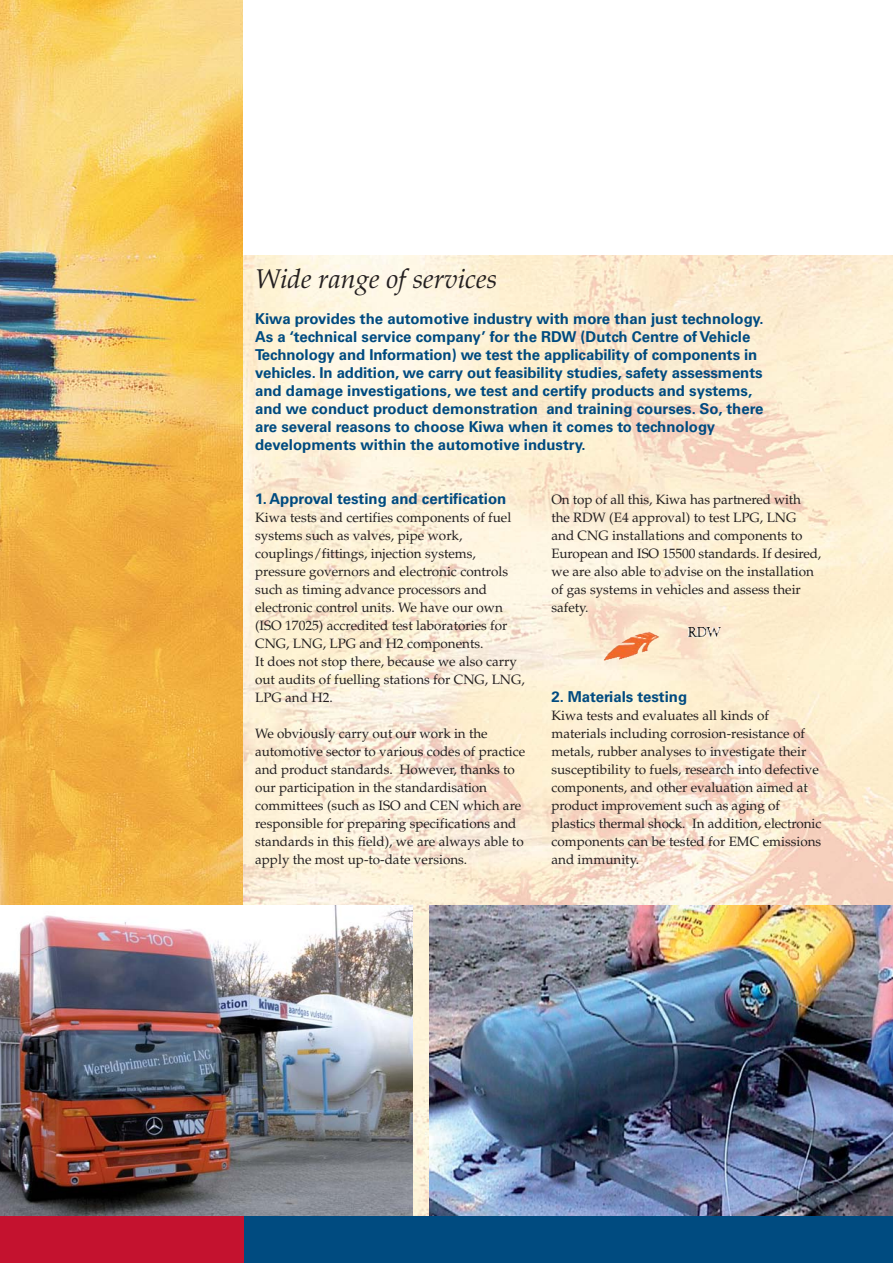
<style>
.page{position:relative;width:893px;height:1263px;background:#fff}
.page>*{position:absolute;margin:0;border:0;box-sizing:border-box;transform-origin:0 0}
.t1{font:italic 27px "Palatino";color:#231f20}
.t2{font:700 15px/18px "Univers";color:#004b80}
.t3{font:13.5px/18px "Palatino";color:#231f20}
</style>
<div class="page">
<img style="left:242px;top:255px;width:651px;height:961px">
<img style="left:0;top:0;width:242px;height:905px">
<img style="left:0;top:906px;width:412px;height:310px">
<div style="left:0;top:1216px;width:255px;height:47px;background:#c4122f"></div>
<img style="left:429px;top:906px;width:464px;height:310px">
<div style="left:244px;top:1216px;width:649px;height:47px;background:#004b80"></div>
<img style="left:604px;top:627px;width:117px;height:33px">
<h1 class="t1" style="left:255px;top:268px;width:244px">Wide range of services</h1>
<p class="t2" style="left:255px;top:311px;width:510px">Kiwa provides the automotive industry with more than just technology.<br>As a ‘technical service company’ for the RDW (Dutch Centre of Vehicle Technology and Information) we test the applicability of components in vehicles. In addition, we carry out feasibility studies, safety assessments and damage investigations, we test and certify products and systems, and we conduct product demonstration and training courses. So, there are several reasons to choose Kiwa when it comes to technology developments within the automotive industry.</p>
<p class="t2" style="left:255px;top:491px;width:253px">1. Approval testing and certification</p>
<p class="t3" style="left:255px;top:510px;width:271px">Kiwa tests and certifies components of fuel systems such as valves, pipe work, couplings/fittings, injection systems, pressure governors and electronic controls such as timing advance processors and electronic control units. We have our own (ISO 17025) accredited test laboratories for CNG, LNG, LPG and H2 components.<br>It does not stop there, because we also carry out audits of fuelling stations for CNG, LNG, LPG and H2.</p>
<p class="t3" style="left:255px;top:726px;width:272px">We obviously carry out our work in the automotive sector to various codes of practice and product standards. However, thanks to our participation in the standardisation committees (such as ISO and CEN which are responsible for preparing specifications and standards in this field), we are always able to apply the most up-to-date versions.</p>
<p class="t3" style="left:551px;top:492px;width:271px">On top of all this, Kiwa has partnered with the RDW (E4 approval) to test LPG, LNG and CNG installations and components to European and ISO 15500 standards. If desired, we are also able to advise on the installation of gas systems in vehicles and assess their safety.</p>
<p class="t2" style="left:551px;top:689px;width:137px">2. Materials testing</p>
<p class="t3" style="left:551px;top:708px;width:272px">Kiwa tests and evaluates all kinds of materials including corrosion-resistance of metals, rubber analyses to investigate their susceptibility to fuels, research into defective components, and other evaluation aimed at product improvement such as aging of plastics thermal shock. In addition, electronic components can be tested for EMC emissions and immunity.</p>
</div>
